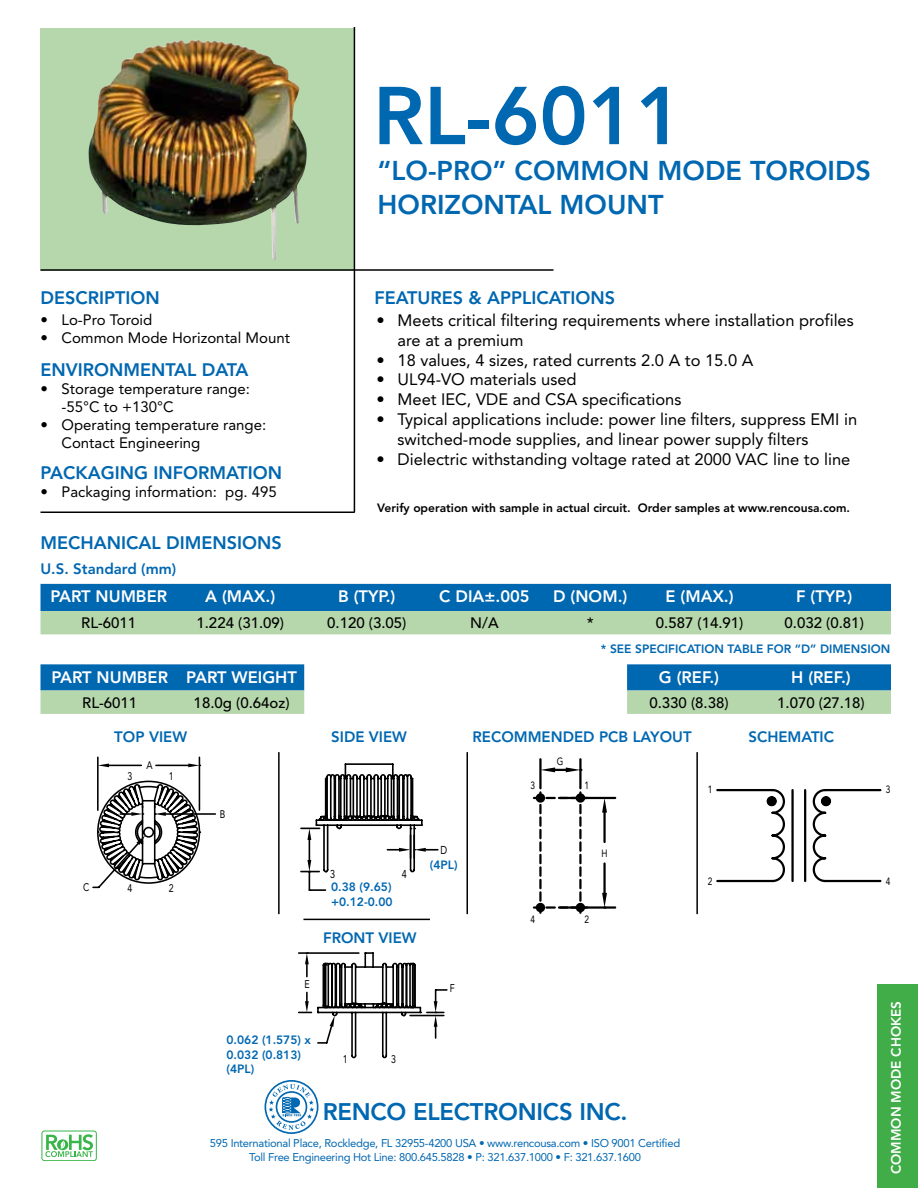
<style>
.page{position:relative;width:918px;height:1188px;background:#fff}
.page>*{position:absolute;margin:0;border:0;box-sizing:border-box;transform-origin:0 0}
.t1{font:800 81px "Avenir LT Std";color:#0067b1}
.t2{font:800 27px/34.3px "Avenir LT Std";color:#0067b1}
.t3{font:800 23.85px "Avenir LT Std";letter-spacing:-.01em;color:#0067b1}
.t4{font:800 18px "Avenir LT Std";color:#0067b1}
.t5{font:16.5px/19.8px "Avenir LT Std";color:#000}
.t6{font:800 16.5px "Avenir LT Std";color:#fff}
.t7{font:15px/18px "Avenir LT Std";color:#000}
.t8{font:500 15px "Avenir LT Std";color:#000}
.t9{font:800 15px "Avenir LT Std";color:#0067b1}
.t10{font:800 13.5px "Avenir LT Std";color:#fff}
.t11{font:800 12px/14.4px "Avenir LT Std";color:#0067b1}
.t12{font:800 12px "Avenir LT Std";color:#000}
.t13{font:11.4px "Avenir LT Std";color:#000;scale:.8 1}
.t14{font:11.25px "Avenir LT Std";letter-spacing:-.025em;color:#0067b1}
.t15{font:11.1px "Avenir LT Std";color:#000;scale:.8 1}
.t16{font:10.95px "Avenir LT Std";color:#000;scale:.8 1}
.t17{font:10.5px "Avenir LT Std";color:#000;scale:.8 1}
</style>
<div class="page">
<div style="left:877px;top:984px;width:41px;height:204px;background:#41ad49"></div>
<svg style="left:264px;top:1080px;width:55px;height:54px"></svg>
<svg style="left:45px;top:1134px;width:48px;height:23px"></svg>
<div style="left:42px;top:1131px;width:55px;height:30px;border:1px solid #39b54a;border-radius:3px"></div>
<div style="left:40px;top:28px;width:315px;height:243px;background:#b6d6ac"></div>
<hr style="left:40px;top:269px;width:514px;height:2px;background:#000">
<hr style="left:354px;top:27px;width:1px;height:485px;background:#000">
<hr style="left:40px;top:512px;width:315px;height:1px;background:#000">
<hr style="left:278px;top:752px;width:2px;height:162px;background:#000">
<hr style="left:696px;top:752px;width:2px;height:162px;background:#000">
<svg style="left:40px;top:584px;width:851px;height:50px;background:#539aae"></svg>
<svg style="left:40px;top:664px;width:264px;height:50px;background:#599db0"></svg>
<svg style="left:298px;top:952px;width:150px;height:107px"></svg>
<svg style="left:300px;top:763px;width:138px;height:128px"></svg>
<hr style="left:466px;top:752px;width:2px;height:162px;background:#000">
<svg style="left:716px;top:789px;width:166px;height:94px"></svg>
<hr style="left:539px;top:759px;width:3px;height:29px;background:#000">
<hr style="left:579px;top:759px;width:3px;height:29px;background:#000">
<svg style="left:541px;top:767px;width:39px;height:5px"></svg>
<svg style="left:534px;top:792px;width:82px;height:121px"></svg>
<hr style="left:97px;top:757px;width:2px;height:53px;background:#000">
<hr style="left:199px;top:757px;width:1px;height:53px;background:#000">
<hr style="left:166px;top:813px;width:49px;height:2px;background:#000">
<svg style="left:92px;top:764px;width:109px;height:125px"></svg>
<hr style="left:303px;top:919px;width:127px;height:1px;background:#000">
<svg style="left:627px;top:664px;width:264px;height:50px;background:#589daf"></svg>
<img style="left:88px;top:40px;width:219px;height:220px">
<h1 class="t1" style="left:373px;top:68px;width:312px">RL-6011</h1>
<h2 class="t2" style="left:378px;top:153px;width:495px">“LO-PRO” COMMON MODE TOROIDS<br>HORIZONTAL MOUNT</h2>
<p class="t4" style="left:41px;top:287px;width:121px">DESCRIPTION</p>
<p class="t4" style="left:375px;top:287px;width:242px">FEATURES &amp; APPLICATIONS</p>
<p class="t7" style="left:40px;top:311px;width:113px">• Lo-Pro Toroid</p>
<p class="t7" style="left:40px;top:329px;width:251px">• Common Mode Horizontal Mount</p>
<p class="t4" style="left:40px;top:359px;width:210px">ENVIRONMENTAL DATA</p>
<p class="t7" style="left:62px;top:380px;width:190px;text-indent:-21px">• Storage temperature range: -55°C to +130°C</p>
<p class="t7" style="left:62px;top:416px;width:206px;text-indent:-21px">• Operating temperature range:<br>Contact Engineering</p>
<p class="t4" style="left:40px;top:462px;width:243px">PACKAGING INFORMATION</p>
<p class="t7" style="left:40px;top:483px;width:238px">• Packaging information: pg. 495</p>
<p class="t12" style="left:377px;top:501px;width:474px">Verify operation with sample in actual circuit. Order samples at www.rencousa.com.</p>
<p class="t5" style="left:398px;top:310px;width:458px;text-indent:-21px">• Meets critical filtering requirements where installation profiles are at a premium</p>
<p class="t5" style="left:377px;top:350px;width:378px">• 18 values, 4 sizes, rated currents 2.0 A to 15.0 A</p>
<p class="t5" style="left:377px;top:370px;width:202px">• UL94-VO materials used</p>
<p class="t5" style="left:377px;top:390px;width:307px">• Meet IEC, VDE and CSA specifications</p>
<p class="t5" style="left:398px;top:409px;width:461px;text-indent:-21px">• Typical applications include: power line filters, suppress EMI in switched-mode supplies, and linear power supply filters</p>
<p class="t5" style="left:377px;top:449px;width:475px">• Dielectric withstanding voltage rated at 2000 VAC line to line</p>
<p class="t4" style="left:40px;top:532px;width:243px">MECHANICAL DIMENSIONS</p>
<p class="t9" style="left:40px;top:560px;width:137px">U.S. Standard (mm)</p>
<p class="t6" style="left:50px;top:587px;width:118px">PART NUMBER</p>
<p class="t6" style="left:205px;top:587px;width:71px">A (MAX.)</p>
<p class="t6" style="left:338px;top:587px;width:59px">B (TYP.)</p>
<p class="t6" style="left:439px;top:587px;width:92px">C DIA±.005</p>
<p class="t6" style="left:553px;top:587px;width:76px">D (NOM.)</p>
<p class="t6" style="left:666px;top:587px;width:70px">E (MAX.)</p>
<p class="t6" style="left:796px;top:587px;width:58px">F (TYP.)</p>
<p class="t8" style="left:81px;top:615px;width:57px">RL-6011</p>
<p class="t8" style="left:196px;top:615px;width:89px">1.224 (31.09)</p>
<p class="t8" style="left:327px;top:615px;width:81px">0.120 (3.05)</p>
<p class="t8" style="left:470px;top:615px;width:30px">N/A</p>
<p class="t8" style="left:587px;top:615px;width:8px">*</p>
<p class="t8" style="left:656px;top:615px;width:89px">0.587 (14.91)</p>
<p class="t8" style="left:785px;top:615px;width:81px">0.032 (0.81)</p>
<p class="t11" style="left:601px;top:641px;width:291px">* SEE SPECIFICATION TABLE FOR “D” DIMENSION</p>
<p class="t6" style="left:51px;top:667px;width:247px">PART NUMBER PART WEIGHT</p>
<p class="t8" style="left:82px;top:694px;width:57px">RL-6011</p>
<p class="t8" style="left:194px;top:694px;width:97px">18.0g (0.64oz)</p>
<p class="t6" style="left:659px;top:667px;width:62px">G (REF.)</p>
<p class="t6" style="left:791px;top:667px;width:61px">H (REF.)</p>
<p class="t8" style="left:649px;top:694px;width:81px">0.330 (8.38)</p>
<p class="t8" style="left:777px;top:694px;width:89px">1.070 (27.18)</p>
<p class="t9" style="left:114px;top:728px;width:74px">TOP VIEW</p>
<p class="t16" style="left:147px;top:759px;width:9px">A</p>
<p class="t16" style="left:128px;top:770px;width:8px">3</p>
<p class="t16" style="left:169px;top:770px;width:8px">1</p>
<p class="t16" style="left:83px;top:881px;width:9px">C</p>
<p class="t16" style="left:128px;top:882px;width:8px">4</p>
<p class="t16" style="left:169px;top:882px;width:8px">2</p>
<p class="t16" style="left:220px;top:808px;width:8px">B</p>
<p class="t9" style="left:331px;top:728px;width:77px">SIDE VIEW</p>
<p class="t9" style="left:472px;top:728px;width:221px">RECOMMENDED PCB LAYOUT</p>
<p class="t17" style="left:557px;top:755px;width:10px">G</p>
<p class="t17" style="left:531px;top:780px;width:7px">3</p>
<p class="t17" style="left:585px;top:780px;width:7px">1</p>
<p class="t13" style="left:330px;top:867px;width:8px">3</p>
<p class="t13" style="left:402px;top:867px;width:8px">4</p>
<p class="t11" style="left:331px;top:880px;width:63px">0.38 (9.65) +0.12-0.00</p>
<p class="t9" style="left:323px;top:929px;width:95px">FRONT VIEW</p>
<p class="t13" style="left:440px;top:843px;width:10px">D</p>
<p class="t11" style="left:430px;top:857px;width:29px">(4PL)</p>
<p class="t15" style="left:304px;top:978px;width:8px">E</p>
<p class="t15" style="left:450px;top:982px;width:8px">F</p>
<p class="t17" style="left:602px;top:847px;width:9px">H</p>
<p class="t17" style="left:531px;top:913px;width:7px">4</p>
<p class="t17" style="left:585px;top:913px;width:7px">2</p>
<p class="t11" style="left:226px;top:1033px;width:86px">0.062 (1.575) x<br>0.032 (0.813) (4PL)</p>
<p class="t15" style="left:343px;top:1053px;width:8px">1</p>
<p class="t15" style="left:391px;top:1053px;width:8px">3</p>
<h3 class="t3" style="left:323px;top:1097px;width:306px">RENCO ELECTRONICS INC.</h3>
<p class="t14" style="left:210px;top:1136px;width:472px">595 International Place, Rockledge, FL 32955-4200 USA • www.rencousa.com • ISO 9001 Certified</p>
<p class="t14" style="left:249px;top:1150px;width:393px">Toll Free Engineering Hot Line: 800.645.5828 • P: 321.637.1000 • F: 321.637.1600</p>
<p class="t9" style="left:748px;top:728px;width:87px">SCHEMATIC</p>
<p class="t17" style="left:708px;top:783px;width:7px">1</p>
<p class="t17" style="left:886px;top:783px;width:7px">3</p>
<p class="t17" style="left:708px;top:875px;width:7px">2</p>
<p class="t17" style="left:886px;top:875px;width:7px">4</p>
<p class="t10" style="left:888px;top:1174px;width:175px;rotate:-90deg">COMMON MODE CHOKES</p>
</div>
